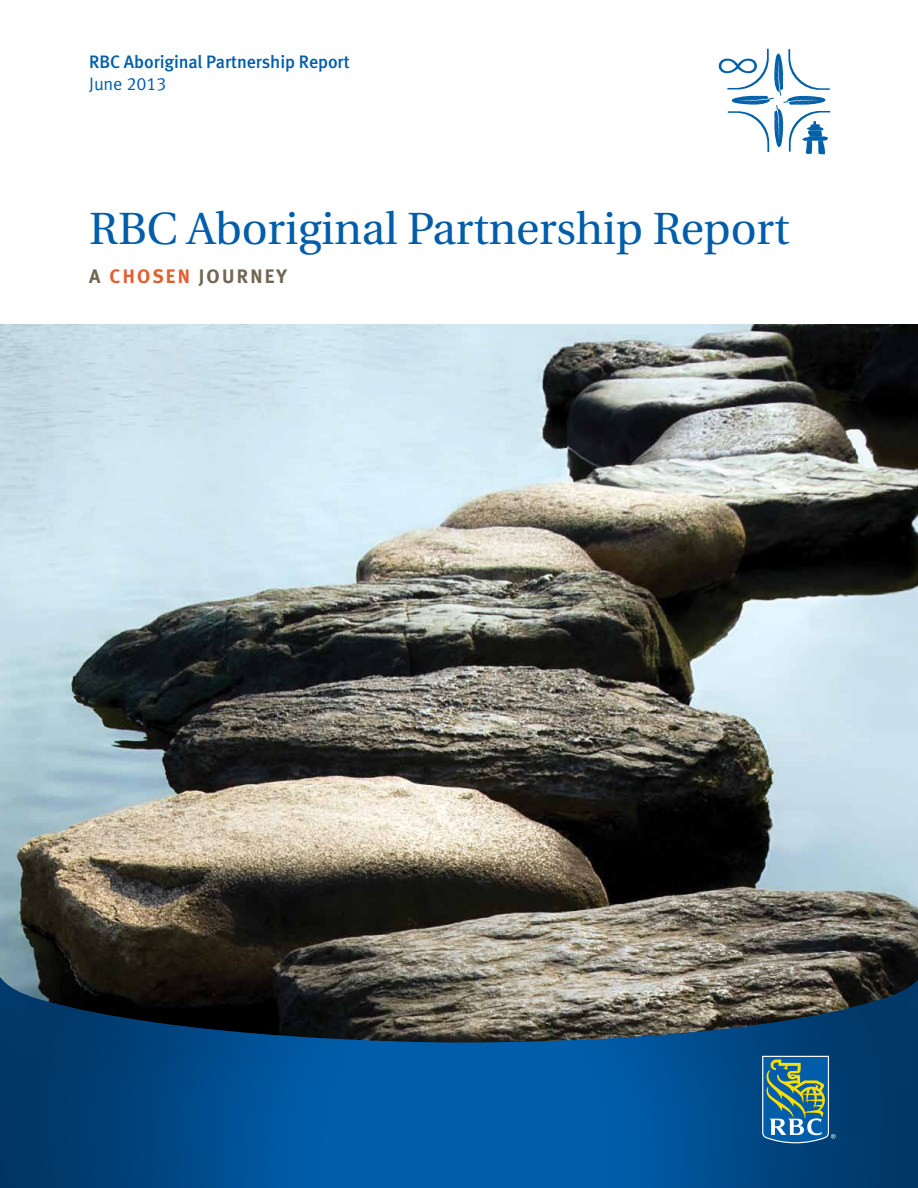
<style>
.page{position:relative;width:918px;height:1188px;background:#fff}
.page>*{position:absolute;margin:0;border:0;box-sizing:border-box;transform-origin:0 0}
.t1{font:45px "Utopia";letter-spacing:-.005em;color:#005daa}
.t2{font:19.5px "Meta Bold LF";letter-spacing:.115em;color:#716653}
.t3{font:18px "Meta Medium LF";letter-spacing:-.005em;color:#005daa}
.t4{font:18px "Meta Normal LF";letter-spacing:-.005em;color:#005daa}
.s1{color:#e35f2e}
</style>
<div class="page">
<img style="left:0;top:324px;width:918px;height:653px">
<svg style="left:0;top:977px;width:918px;height:211px;background:#124c7b"></svg>
<svg style="left:762px;top:1056px;width:74px;height:87px;background:#447f92"></svg>
<svg style="left:719px;top:49px;width:111px;height:105px"></svg>
<p class="t3" style="left:89px;top:52px;width:262px">RBC Aboriginal Partnership Report</p>
<p class="t4" style="left:89px;top:73px;width:79px">June 2013</p>
<p class="t1" style="left:89px;top:204px;width:702px">RBC Aboriginal Partnership Report</p>
<p class="t2" style="left:89px;top:264px;width:199px">A <span class="s1">CHOSEN</span> JOURNEY</p>
</div>
